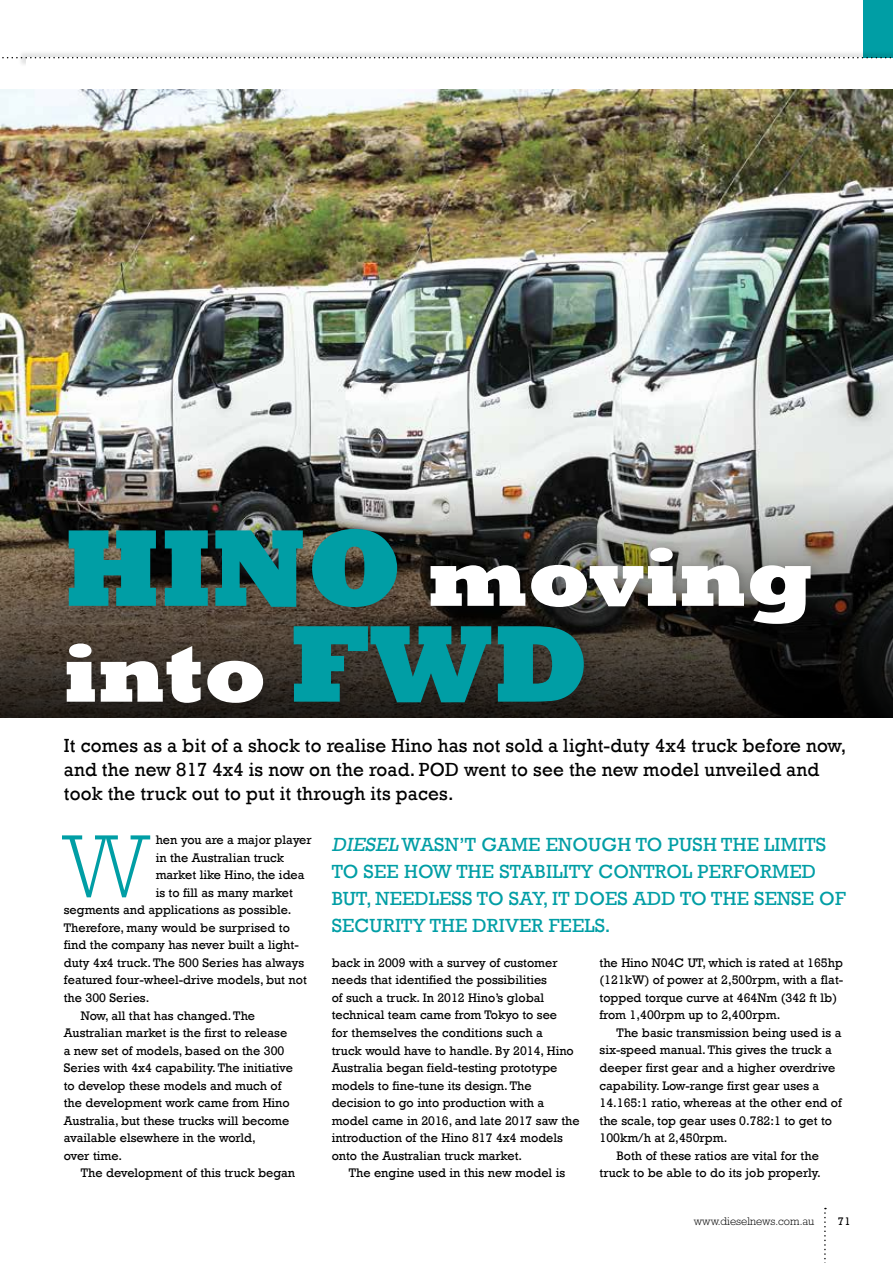
<style>
.page{position:relative;width:893px;height:1263px;background:#fff}
.page>*{position:absolute;margin:0;border:0;box-sizing:border-box;transform-origin:0 0}
.t1{font:300 90.3px "Rockwell";color:#009ea5}
.t2{font:800 84px/95.8px "Rockwell";color:#fff}
.t3{font:19.5px/24px "Rockwell";letter-spacing:.01em;color:#000}
.t4{font:19.5px/27px "Rockwell";letter-spacing:.01em;color:#009ea5}
.t5{font:12.75px/17.5px "Rockwell";color:#000}
.t6{font:300 11.25px "Rockwell";color:#000}
.t7{font:11.25px "Rockwell";color:#000}
.s1{font-size:111px;color:#009ea5}
.s2{font-style:italic}
</style>
<div class="page">
<svg style="left:824px;top:1208px;width:2px;height:55px"></svg>
<img style="left:0;top:89px;width:893px;height:629px">
<div style="left:863px;top:0;width:30px;height:58px;background:#009ea5"></div>
<div style="left:55px;top:517px;width:768px;height:197px;background:#191e1f;opacity:.1"></div>
<div style="left:18px;top:50px;width:875px;height:18px;background:#191e1f;opacity:.12"></div>
<div style="left:26px;top:58px;width:867px;height:10px;background:#fff"></div>
<h2 class="t2" style="left:64px;top:531px;width:751px"><span class="s1">HINO</span> moving into <span class="s1">FWD</span></h2>
<h3 class="t3" style="left:64px;top:734px;width:784px">It comes as a bit of a shock to realise Hino has not sold a light-duty 4x4 truck before now, and the new 817 4x4 is now on the road. POD went to see the new model unveiled and took the truck out to put it through its paces.</h3>
<h3 class="t4" style="left:332px;top:831px;width:516px"><span class="s2">DIESEL</span> WASN’T GAME ENOUGH TO PUSH THE LIMITS TO SEE HOW THE STABILITY CONTROL PERFORMED BUT, NEEDLESS TO SAY, IT DOES ADD TO THE SENSE OF SECURITY THE DRIVER FEELS.</h3>
<h1 class="t1" style="left:64px;top:815px;width:86px">W</h1>
<p class="t5" style="left:156px;top:831px;width:157px">hen you are a major player</p>
<p class="t5" style="left:156px;top:849px;width:130px">in the Australian truck</p>
<p class="t5" style="left:156px;top:866px;width:150px">market like Hino, the idea</p>
<p class="t5" style="left:156px;top:884px;width:139px">is to fill as many market</p>
<p class="t5" style="left:64px;top:901px;width:229px">segments and applications as possible.</p>
<p class="t5" style="left:64px;top:919px;width:228px">Therefore, many would be surprised to</p>
<p class="t5" style="left:64px;top:936px;width:237px">find the company has never built a light-</p>
<p class="t5" style="left:64px;top:954px;width:242px">duty 4x4 truck. The 500 Series has always</p>
<p class="t5" style="left:64px;top:971px;width:245px">featured four-wheel-drive models, but not</p>
<p class="t5" style="left:64px;top:989px;width:87px">the 300 Series.</p>
<p class="t5" style="left:81px;top:1007px;width:176px">Now, all that has changed. The</p>
<p class="t5" style="left:64px;top:1024px;width:225px">Australian market is the first to release</p>
<p class="t5" style="left:64px;top:1042px;width:222px">a new set of models, based on the 300</p>
<p class="t5" style="left:64px;top:1059px;width:231px">Series with 4x4 capability. The initiative</p>
<p class="t5" style="left:64px;top:1077px;width:219px">to develop these models and much of</p>
<p class="t5" style="left:64px;top:1094px;width:227px">the development work came from Hino</p>
<p class="t5" style="left:64px;top:1112px;width:227px">Australia, but these trucks will become</p>
<p class="t5" style="left:64px;top:1129px;width:194px">available elsewhere in the world,</p>
<p class="t5" style="left:64px;top:1147px;width:60px">over time.</p>
<p class="t5" style="left:81px;top:1164px;width:216px">The development of this truck began</p>
<p class="t5" style="left:600px;top:954px;width:245px">the Hino N04C UT, which is rated at 165hp (121kW) of power at 2,500rpm, with a flat&shy;topped torque curve at 464Nm (342 ft lb) from 1,400rpm up to 2,400rpm.</p>
<p class="t5" style="left:617px;top:1024px;width:226px">The basic transmission being used is a</p>
<p class="t5" style="left:600px;top:1041px;width:234px">six-speed manual. This gives the truck a</p>
<p class="t5" style="left:600px;top:1059px;width:237px">deeper first gear and a higher overdrive</p>
<p class="t5" style="left:600px;top:1077px;width:221px">capability. Low-range first gear uses a</p>
<p class="t5" style="left:600px;top:1094px;width:244px">14.165:1 ratio, whereas at the other end of</p>
<p class="t5" style="left:600px;top:1112px;width:234px">the scale, top gear uses 0.782:1 to get to</p>
<p class="t5" style="left:600px;top:1129px;width:129px">100km/h at 2,450rpm.</p>
<p class="t5" style="left:617px;top:1147px;width:204px">Both of these ratios are vital for the</p>
<p class="t5" style="left:600px;top:1164px;width:223px">truck to be able to do its job properly.</p>
<p class="t5" style="left:332px;top:954px;width:249px">back in 2009 with a survey of customer needs that identified the possibilities<br>of such a truck. In 2012 Hino’s global technical team came from Tokyo to see<br>for themselves the conditions such a<br>truck would have to handle. By 2014, Hino Australia began field-testing prototype models to fine-tune its design. The decision to go into production with a model came in 2016, and late 2017 saw the introduction of the Hino 817 4x4 models onto the Australian truck market.</p>
<p class="t5" style="left:349px;top:1164px;width:218px">The engine used in this new model is</p>
<p class="t6" style="left:694px;top:1214px;width:122px">www.dieselnews.com.au</p>
<p class="t7" style="left:838px;top:1214px;width:14px">71</p>
</div>
